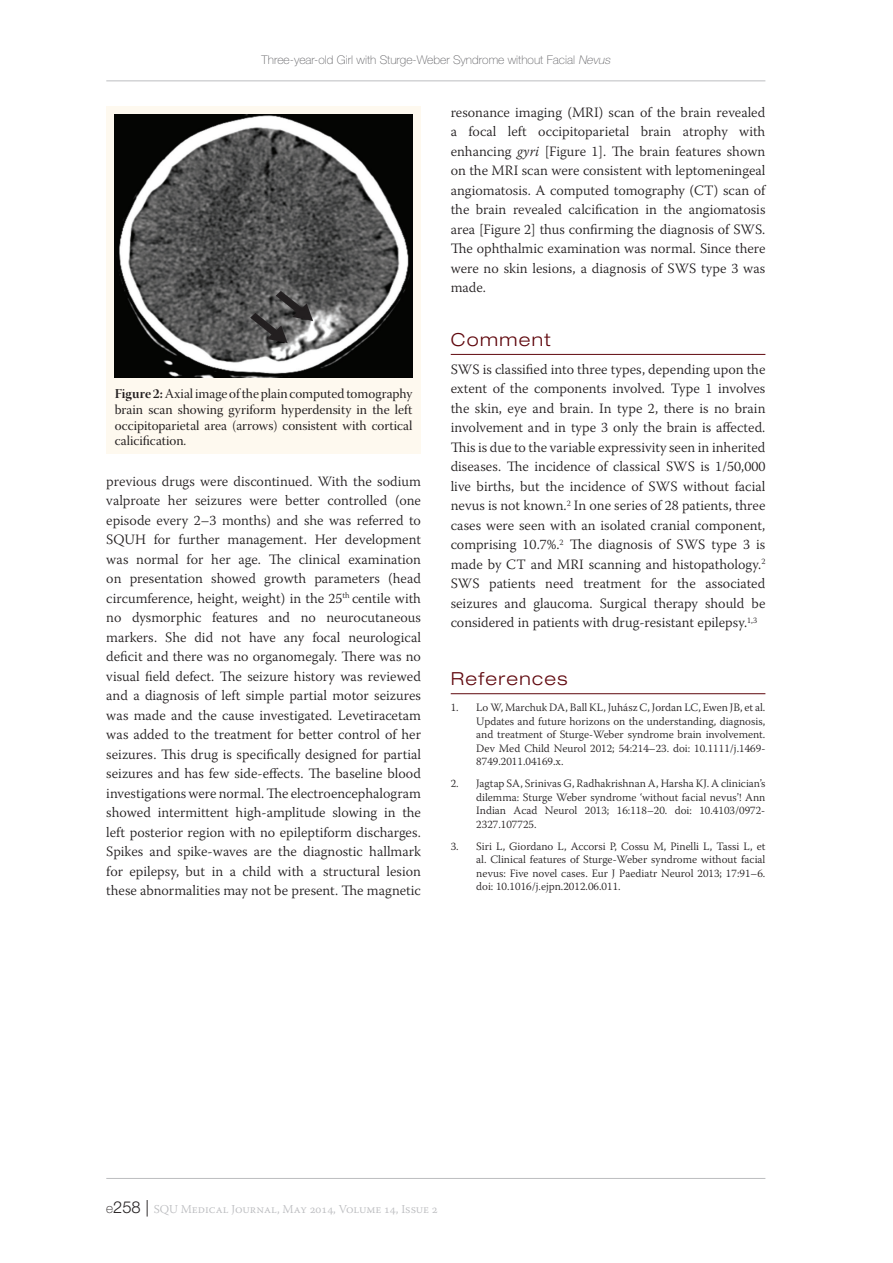
<style>
.page{position:relative;width:893px;height:1263px;background:#fff}
.page>*{position:absolute;margin:0;border:0;box-sizing:border-box;transform-origin:0 0}
.Heading1{font:300 expanded 18px "Helvetica Neue LT Pro";letter-spacing:.075em;color:#60080e}
.Text_Para_2{font:300 14.25px/19.5px "Warnock Pro";color:#231f20;text-align:justify}
.Text_Para_1{font:300 14.25px/19.5px "Warnock Pro";color:#231f20;text-align:justify}
.Figures{font:13.5px/15.8px "Warnock Pro Subh";color:#231f20;text-align:justify}
.t1{font:100 12px "Helvetica Neue LT Pro";color:#636366}
.Footer_Right{font:300 12px "Warnock Pro";color:#bcbdc0}
.References{font:300 11.25px/13.5px "Warnock Pro";color:#231f20;text-align:justify}
.s1{font-style:italic}
.s2{font-family:"Warnock Pro Bold Disp"}
.s3{font-family:"Helvetica Neue LT Pro";font-weight:100;font-size:13.5px;color:#231f20}
.s4{font-family:"Helvetica Neue LT Pro";font-size:16.5px;color:#231f20}
</style>
<div class="page">
<hr style="left:106px;top:81px;width:659px;height:1px;background:#bcbdc0">
<hr style="left:106px;top:1178px;width:659px;height:1px;background:#bcbdc0">
<hr style="left:451px;top:354px;width:314px;height:1px;background:#60080e">
<hr style="left:451px;top:693px;width:314px;height:1px;background:#60080e">
<div style="left:106px;top:106px;width:315px;height:348px;background:#fef9ef"></div>
<img style="left:115px;top:115px;width:297px;height:263px">
<p class="t1" style="left:262px;top:53px;width:352px">Three-year-old Girl with Sturge-Weber Syndrome without Facial <span class="s1">Nevus</span></p>
<p class="Figures" style="left:115px;top:387px;width:299px"><span class="s2">Figure 2:</span> Axial image of the plain computed tomography brain scan showing gyriform hyperdensity in the left occipitoparietal area (arrows) consistent with cortical calicification.</p>
<p class="Text_Para_2" style="left:106px;top:471px;width:316px">previous drugs were discontinued. With the sodium valproate her seizures were better controlled (one episode every 2–3 months) and she was referred to SQUH for further management. Her development was normal for her age. The clinical examination on presentation showed growth parameters (head circumference, height, weight) in the 25<sup>th</sup> centile with no dysmorphic features and no neurocutaneous markers. She did not have any focal neurological deficit and there was no organomegaly. There was no visual field defect. The seizure history was reviewed and a diagnosis of left simple partial motor seizures was made and the cause investigated. Levetiracetam was added to the treatment for better control of her seizures. This drug is specifically designed for partial seizures and has few side-effects. The baseline blood investigations were normal. The electroencephalogram showed intermittent high-amplitude slowing in the left posterior region with no epileptiform discharges.<br>Spikes and spike-waves are the diagnostic hallmark for epilepsy, but in a child with a structural lesion these abnormalities may not be present. The magnetic</p>
<p class="Text_Para_2" style="left:451px;top:102px;width:316px">resonance imaging (MRI) scan of the brain revealed a focal left occipitoparietal brain atrophy with enhancing <span class="s1">gyri</span> [Figure 1]. The brain features shown on the MRI scan were consistent with leptomeningeal angiomatosis. A computed tomography (CT) scan of the brain revealed calcification in the angiomatosis area [Figure 2] thus confirming the diagnosis of SWS.<br>The ophthalmic examination was normal. Since there were no skin lesions, a diagnosis of SWS type 3 was made.</p>
<p class="Heading1" style="left:451px;top:329px;width:102px">Comment</p>
<p class="Text_Para_1" style="left:451px;top:359px;width:316px">SWS is classified into three types, depending upon the extent of the components involved. Type 1 involves the skin, eye and brain. In type 2, there is no brain involvement and in type 3 only the brain is affected.<br>This is due to the variable expressivity seen in inherited diseases. The incidence of classical SWS is 1/50,000 live births, but the incidence of SWS without facial nevus is not known.<sup>2</sup> In one series of 28 patients, three cases were seen with an isolated cranial component, comprising 10.7%.<sup>2</sup> The diagnosis of SWS type 3 is made by CT and MRI scanning and histopathology.<sup>2<br></sup>SWS patients need treatment for the associated seizures and glaucoma. Surgical therapy should be considered in patients with drug-resistant epilepsy.<sup>1,3</sup></p>
<p class="Heading1" style="left:451px;top:668px;width:118px">References</p>
<p class="References" style="left:476px;top:701px;width:291px;text-indent:-26px">1. Lo W, Marchuk DA, Ball KL, Juhász C, Jordan LC, Ewen JB, et al.<br>Updates and future horizons on the understanding, diagnosis, and treatment of Sturge-Weber syndrome brain involvement.<br>Dev Med Child Neurol 2012; 54:214–23. doi: 10.1111/j.1469- 8749.2011.04169.x.</p>
<p class="References" style="left:476px;top:777px;width:291px;text-indent:-26px">2. Jagtap SA, Srinivas G, Radhakrishnan A, Harsha KJ. A clinician’s dilemma: Sturge Weber syndrome ‘without facial nevus’! Ann Indian Acad Neurol 2013; 16:118–20. doi: 10.4103/0972- 2327.107725.</p>
<p class="References" style="left:476px;top:839px;width:291px;text-indent:-26px">3. Siri L, Giordano L, Accorsi P, Cossu M, Pinelli L, Tassi L, et al. Clinical features of Sturge-Weber syndrome without facial nevus: Five novel cases. Eur J Paediatr Neurol 2013; 17:91–6. doi: 10.1016/j.ejpn.2012.06.011.</p>
<p class="Footer_Right" style="left:106px;top:1201px;width:333px"><span class="s3">e</span><span class="s4">258 |</span> SQU Medical Journal, May 2014, Volume 14, Issue 2</p>
</div>
